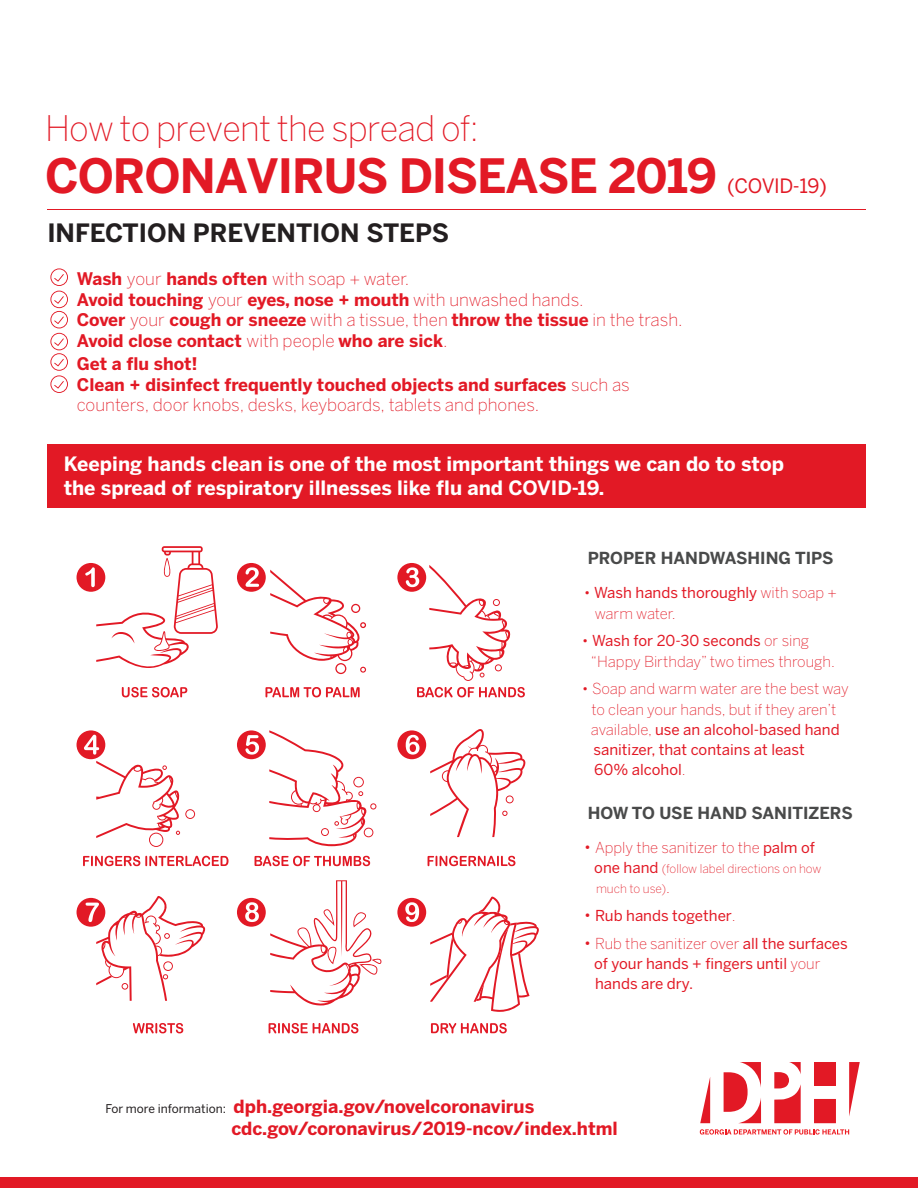
<style>
.page{position:relative;width:918px;height:1188px;background:#fff}
.page>*{position:absolute;margin:0;border:0;box-sizing:border-box;transform-origin:0 0}
.t1{font:700 46.95px "Benton Sans";letter-spacing:-.025em;color:#e21925}
.t2{font:200 34.95px "Benton Sans";letter-spacing:-.025em;color:#e21925}
.t3{font:700 25.05px "Benton Sans";color:#231f20}
.t4{font:700 19.65px/23.5px "Benton Sans";color:#fff}
.t5{font:19.65px "Benton Sans";letter-spacing:-.025em;color:#e21925}
.t6{font:700 18px/21.6px "Benton Sans";color:#e21925}
.t7{font:700 17.25px/20.7px "Benton Sans";color:#e21925}
.t8{font:700 16.5px "Benton Sans";color:#494a4a}
.t9{font:200 15px/20.2px "Benton Sans";color:#e21925}
.t10{font:15px/20.2px "Benton Sans";color:#e21925}
.t11{font:200 12px/20.2px "Benton Sans";color:#e21925}
.s1{font-weight:200}
.s2{font-weight:400}
.s3{font-size:16.5px}
.s4{font-weight:400;font-size:15px}
.s5{font-size:15px}
.s6{font-weight:200;font-size:16.5px}
.s7{font-weight:400;font-size:12px;color:#231f20}
</style>
<div class="page">
<hr style="left:47px;top:210px;width:819px;height:1px;background:#e21925">
<div style="left:0;top:1177px;width:918px;height:11px;background:#e21925"></div>
<svg style="left:700px;top:1129px;width:149px;height:6px"></svg>
<div style="left:814px;top:1062px;width:22px;height:23px;background:#e21925"></div>
<svg style="left:849px;top:1062px;width:11px;height:54px"></svg>
<svg style="left:700px;top:1078px;width:10px;height:45px"></svg>
<div style="left:814px;top:1099px;width:22px;height:24px;background:#e21925"></div>
<svg style="left:774px;top:1062px;width:27px;height:61px"></svg>
<svg style="left:724px;top:1062px;width:37px;height:61px"></svg>
<svg style="left:50px;top:268px;width:18px;height:125px"></svg>
<div style="left:47px;top:444px;width:819px;height:64px;background:#e21925"></div>
<div style="left:77px;top:730px;width:28px;height:29px;background:#e21925;border-radius:50%"></div>
<svg style="left:84px;top:735px;width:15px;height:20px"></svg>
<div style="left:237px;top:730px;width:29px;height:29px;background:#e21925;border-radius:50%"></div>
<svg style="left:245px;top:735px;width:14px;height:20px"></svg>
<div style="left:397px;top:730px;width:29px;height:29px;background:#e21925;border-radius:50%"></div>
<svg style="left:406px;top:735px;width:14px;height:20px"></svg>
<div style="left:77px;top:898px;width:28px;height:29px;background:#e21925;border-radius:50%"></div>
<div style="left:237px;top:898px;width:29px;height:29px;background:#e21925;border-radius:50%"></div>
<svg style="left:245px;top:902px;width:14px;height:20px"></svg>
<div style="left:397px;top:898px;width:29px;height:29px;background:#e21925;border-radius:50%"></div>
<svg style="left:405px;top:902px;width:14px;height:20px"></svg>
<div style="left:397px;top:563px;width:29px;height:29px;background:#e21925;border-radius:50%"></div>
<svg style="left:406px;top:567px;width:13px;height:20px"></svg>
<div style="left:77px;top:563px;width:28px;height:29px;background:#e21925;border-radius:50%"></div>
<div style="left:237px;top:563px;width:29px;height:29px;background:#e21925;border-radius:50%"></div>
<svg style="left:246px;top:567px;width:13px;height:20px"></svg>
<svg style="left:122px;top:687px;width:65px;height:10px"></svg>
<svg style="left:265px;top:687px;width:95px;height:10px"></svg>
<svg style="left:417px;top:687px;width:108px;height:10px"></svg>
<svg style="left:83px;top:856px;width:146px;height:10px"></svg>
<svg style="left:133px;top:1023px;width:50px;height:10px"></svg>
<svg style="left:428px;top:856px;width:87px;height:10px"></svg>
<svg style="left:269px;top:1023px;width:89px;height:10px"></svg>
<svg style="left:431px;top:1023px;width:76px;height:10px"></svg>
<svg style="left:85px;top:546px;width:133px;height:122px"></svg>
<svg style="left:270px;top:570px;width:96px;height:104px"></svg>
<svg style="left:96px;top:761px;width:99px;height:86px"></svg>
<svg style="left:429px;top:565px;width:81px;height:116px"></svg>
<svg style="left:269px;top:730px;width:107px;height:117px"></svg>
<svg style="left:430px;top:729px;width:96px;height:108px"></svg>
<svg style="left:86px;top:896px;width:120px;height:105px"></svg>
<svg style="left:270px;top:880px;width:112px;height:125px"></svg>
<svg style="left:430px;top:897px;width:109px;height:115px"></svg>
<svg style="left:255px;top:856px;width:115px;height:10px"></svg>
<h2 class="t2" style="left:45px;top:108px;width:435px">How to prevent the spread of:</h2>
<h1 class="t1" style="left:45px;top:148px;width:674px">CORONAVIRUS DISEASE 2019</h1>
<h3 class="t3" style="left:47px;top:218px;width:403px">INFECTION PREVENTION STEPS</h3>
<p class="t7" style="left:77px;top:268px;width:607px">Wash <span class="s1">your</span> hands often <span class="s1">with soap + water.<br></span>Avoid touching <span class="s1">your</span> eyes, nose + mouth <span class="s1">with unwashed hands.<br></span>Cover <span class="s1">your</span> cough or sneeze <span class="s1">with a tissue, then</span> throw the tissue <span class="s1">in the trash.<br></span>Avoid close contact <span class="s1">with people</span> who are sick<span class="s1">.</span></p>
<p class="t7" style="left:77px;top:353px;width:555px">Get a flu shot!<br>Clean + disinfect frequently touched objects and surfaces <span class="s1">such as counters, door knobs, desks, keyboards, tablets and phones.</span></p>
<p class="t5" style="left:727px;top:175px;width:101px">(COVID-19)</p>
<p class="t4" style="left:64px;top:452px;width:722px">Keeping hands clean is one of the most important things we can do to stop the spread of respiratory illnesses like flu and COVID-19.</p>
<p class="t8" style="left:588px;top:549px;width:247px">PROPER HANDWASHING TIPS</p>
<p class="t9" style="left:595px;top:583px;width:244px;text-indent:-11px">• <span class="s2">Wash hands thoroughly</span> with soap + warm water.</p>
<p class="t9" style="left:591px;top:631px;width:246px;text-indent:-9px">• <span class="s2">Wash for 20-30 seconds</span> or sing “Happy Birthday” two times through.</p>
<p class="t9" style="left:591px;top:679px;width:259px;text-indent:-9px">• Soap and warm water are the best way to clean your hands, but if they aren’t available, <span class="s2">use an alcohol-based hand sanitizer, that contains at least<br>60% alcohol</span>.</p>
<p class="t8" style="left:588px;top:803px;width:267px">HOW TO USE HAND SANITIZERS</p>
<p class="t9" style="left:584px;top:837px;width:233px"><span class="s3">•</span> Apply the sanitizer to the <span class="s2">palm of</span></p>
<p class="t11" style="left:594px;top:858px;width:229px"><span class="s4">one hand</span> (follow label directions on how much to use)<span class="s5">.</span></p>
<p class="t10" style="left:584px;top:905px;width:154px"><span class="s6">•</span> Rub hands together<span class="s1">.</span></p>
<p class="t10" style="left:594px;top:933px;width:255px;text-indent:-10px"><span class="s6">•</span> <span class="s1">Rub the sanitizer over</span> all the surfaces of your hands + fingers until <span class="s1">your </span>hands are dry.</p>
<p class="t6" style="left:231px;top:1095px;width:388px;text-indent:-126px"><span class="s7">For more information:</span> dph.georgia.gov/novelcoronavirus cdc.gov/coronavirus/2019-ncov/index.html</p>
</div>
